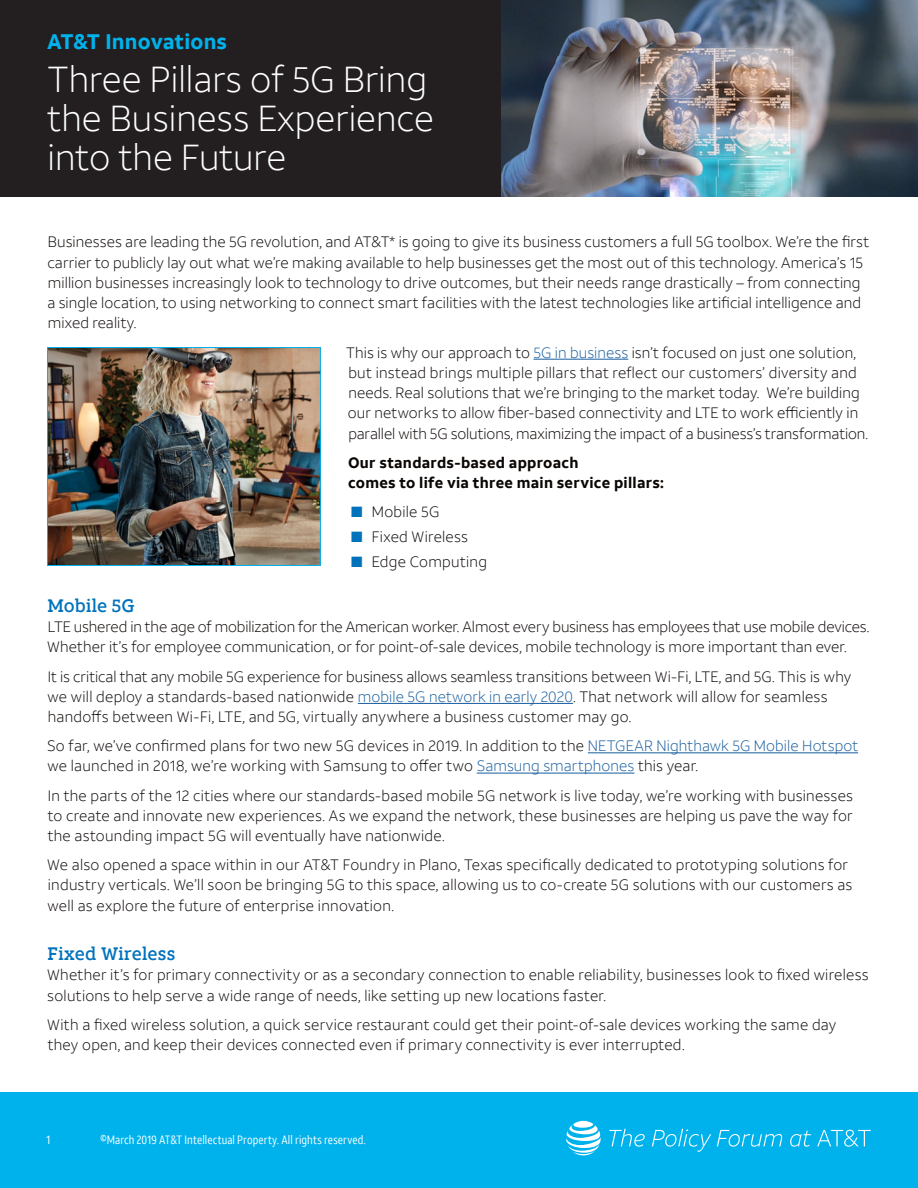
<style>
.page{position:relative;width:918px;height:1188px;background:#fff}
.page>*{position:absolute;margin:0;border:0;box-sizing:border-box;transform-origin:0 0}
.t1{font:300 36px/39px "ATT Aleck Sans";color:#fff}
.t2{font:700 21px "ATT Aleck Sans";letter-spacing:.01em;color:#00b2ec}
.Body{font:500 18px "ATT Aleck Slab";letter-spacing:.01em;color:#0072bc}
.Body-2{font:300 15px/20.2px "ATT Aleck Sans";letter-spacing:.01em;color:#0a0604}
.Body-3{font:700 15px/20.2px "ATT Aleck Sans";letter-spacing:.015em;color:#0a0604}
.t3{font:12px "ATT Aleck Cd";letter-spacing:.005em;color:#fff}
.s1{color:#175d9e}
.s2{color:#0072bc}
</style>
<div class="page">
<img style="left:500px;top:0;width:418px;height:197px">
<div style="left:0;top:1093px;width:918px;height:95px;background:#00b2ec"></div>
<div style="left:0;top:0;width:500px;height:197px;background:#231f20"></div>
<svg style="left:566px;top:1121px;width:35px;height:34px"></svg>
<svg style="left:817px;top:1130px;width:54px;height:17px"></svg>
<svg style="left:609px;top:1129px;width:202px;height:23px"></svg>
<hr style="left:533px;top:359px;width:95px;height:1px;background:#175d9e">
<hr style="left:358px;top:703px;width:215px;height:1px;background:#175d9e">
<hr style="left:588px;top:752px;width:270px;height:1px;background:#175d9e">
<hr style="left:477px;top:773px;width:157px;height:1px;background:#175d9e">
<img style="left:49px;top:349px;width:270px;height:215px">
<div style="left:47px;top:347px;width:274px;height:219px;border:1px solid #00b2ec"></div>
<p class="t2" style="left:47px;top:28px;width:181px">AT&amp;T Innovations</p>
<p class="t1" style="left:48px;top:60px;width:388px">Three Pillars of 5G Bring the Business Experience into the Future</p>
<p class="Body-2" style="left:47px;top:232px;width:823px">Businesses are leading the 5G revolution, and AT&amp;T* is going to give its business customers a full 5G toolbox. We’re the first carrier to publicly lay out what we’re making available to help businesses get the most out of this technology. America’s 15 million businesses increasingly look to technology to drive outcomes, but their needs range drastically – from connecting a single location, to using networking to connect smart facilities with the latest technologies like artificial intelligence and mixed reality.</p>
<p class="Body-2" style="left:346px;top:342px;width:523px">This is why our approach to <span class="s1">5G in business</span> isn’t focused on just one solution, but instead brings multiple pillars that reflect our customers’ diversity and needs. Real solutions that we’re bringing to the market today. We’re building our networks to allow fiber-based connectivity and LTE to work efficiently in parallel with 5G solutions, maximizing the impact of a business’s transformation.</p>
<p class="Body-3" style="left:348px;top:452px;width:317px">Our standards-based approach<br>comes to life via three main service pillars:</p>
<p class="Body-2" style="left:351px;top:502px;width:90px"><span class="s2">■</span> Mobile 5G</p>
<p class="Body-2" style="left:351px;top:526px;width:119px"><span class="s2">■</span> Fixed Wireless</p>
<p class="Body-2" style="left:351px;top:551px;width:138px"><span class="s2">■</span> Edge Computing</p>
<p class="Body" style="left:47px;top:594px;width:89px">Mobile 5G</p>
<p class="Body-2" style="left:47px;top:617px;width:824px">LTE ushered in the age of mobilization for the American worker. Almost every business has employees that use mobile devices.<br>Whether it’s for employee communication, or for point-of-sale devices, mobile technology is more important than ever.</p>
<p class="Body-2" style="left:48px;top:666px;width:805px">It is critical that any mobile 5G experience for business allows seamless transitions between Wi-Fi, LTE, and 5G. This is why we will deploy a standards-based nationwide <span class="s1">mobile 5G network in early 2020</span>. That network will allow for seamless handoffs between Wi-Fi, LTE, and 5G, virtually anywhere a business customer may go.</p>
<p class="Body-2" style="left:47px;top:736px;width:813px">So far, we’ve confirmed plans for two new 5G devices in 2019. In addition to the <span class="s1">NETGEAR Nighthawk 5G Mobile Hotspot </span>we launched in 2018, we’re working with Samsung to offer two <span class="s1">Samsung smartphones</span> this year.</p>
<p class="Body-2" style="left:48px;top:785px;width:807px;text-align:justify">In the parts of the 12 cities where our standards-based mobile 5G network is live today, we’re working with businesses to create and innovate new experiences. As we expand the network, these businesses are helping us pave the way for the astounding impact 5G will eventually have nationwide.</p>
<p class="Body-2" style="left:47px;top:855px;width:807px">We also opened a space within in our AT&amp;T Foundry in Plano, Texas specifically dedicated to prototyping solutions for industry verticals. We’ll soon be bringing 5G to this space, allowing us to co-create 5G solutions with our customers as well as explore the future of enterprise innovation.</p>
<p class="Body" style="left:47px;top:943px;width:130px">Fixed Wireless</p>
<p class="Body-2" style="left:47px;top:965px;width:823px">Whether it’s for primary connectivity or as a secondary connection to enable reliability, businesses look to fixed wireless solutions to help serve a wide range of needs, like setting up new locations faster.</p>
<p class="Body-2" style="left:47px;top:1014px;width:791px">With a fixed wireless solution, a quick service restaurant could get their point-of-sale devices working the same day they open, and keep their devices connected even if primary connectivity is ever interrupted.</p>
<p class="t3" style="left:46px;top:1133px;width:5px">1</p>
<p class="t3" style="left:100px;top:1133px;width:267px">©March 2019 AT&amp;T Intellectual Property. All rights reserved.</p>
</div>
